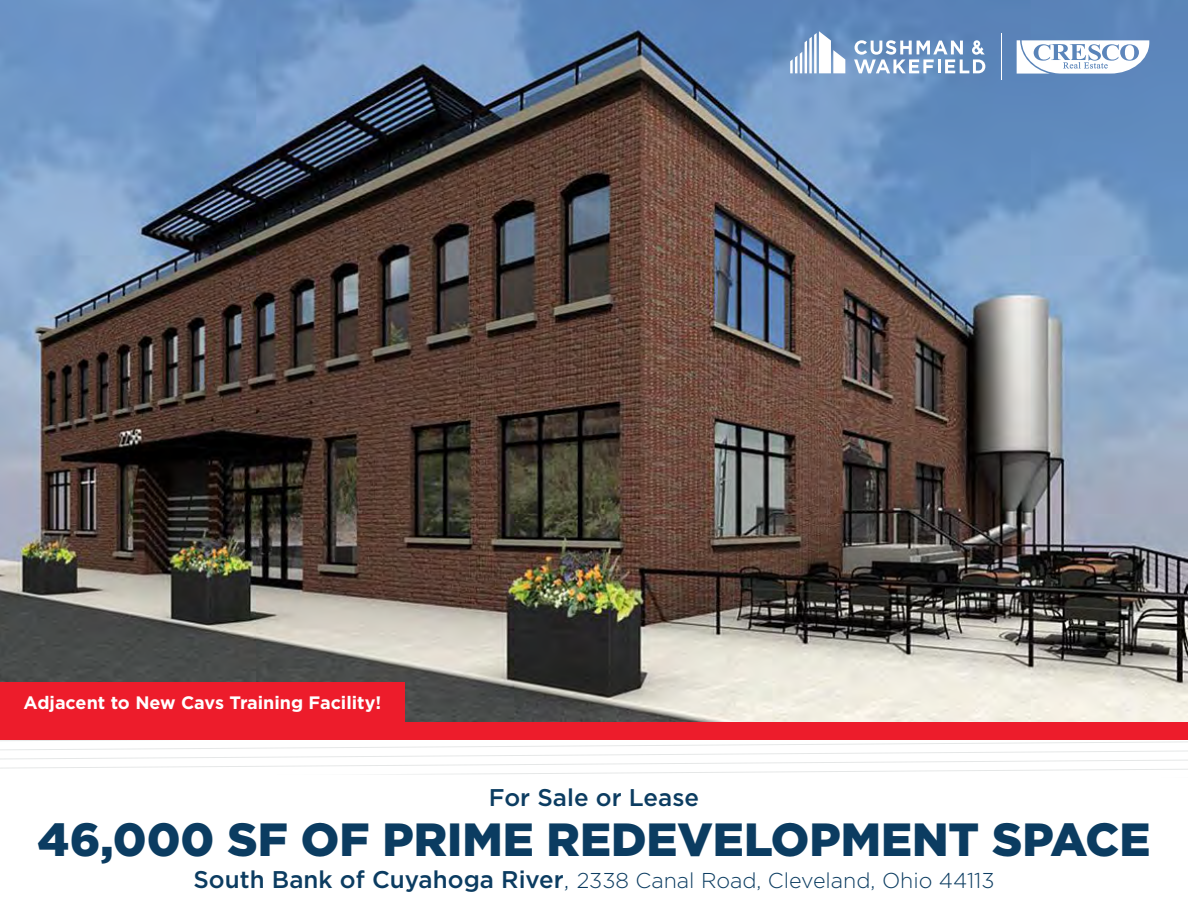
<style>
.page{position:relative;width:1188px;height:918px;background:#fff}
.page>*{position:absolute;margin:0;border:0;box-sizing:border-box;transform-origin:0 0}
.t1{font:900 46.5px "Gotham";color:#0b3c61}
.t2{font:500 24.15px "Gotham";color:#0b3c61}
.t3{font:300 21.45px "Gotham";color:#0b3c61}
.t4{font:700 18px "Gotham";color:#fff}
.s1{font-weight:500;font-size:24.15px}
.s2{font-size:24.15px}
</style>
<div class="page">
<img style="left:0;top:0;width:1188px;height:722px">
<svg style="left:0;top:739px;width:1188px;height:36px"></svg>
<div style="left:0;top:722px;width:1188px;height:17px;background:#ed1c2b"></div>
<hr style="left:1001px;top:33px;width:1px;height:46px;background:#fff">
<svg style="left:790px;top:31px;width:55px;height:42px"></svg>
<svg style="left:854px;top:40px;width:131px;height:33px"></svg>
<svg style="left:1017px;top:40px;width:132px;height:34px"></svg>
<div style="left:0;top:682px;width:405px;height:40px;background:#ed1c2b"></div>
<p class="t4" style="left:24px;top:691px;width:359px">Adjacent to New Cavs Training Facility!</p>
<p class="t2" style="left:489px;top:781px;width:212px">For Sale or Lease</p>
<h1 class="t1" style="left:38px;top:808px;width:1114px">46,000 SF OF PRIME REDEVELOPMENT SPACE</h1>
<p class="t3" style="left:194px;top:867px;width:802px"><span class="s1">South Bank of Cuyahoga River</span><span class="s2">,</span> 2338 Canal Road, Cleveland, Ohio 44113</p>
</div>
